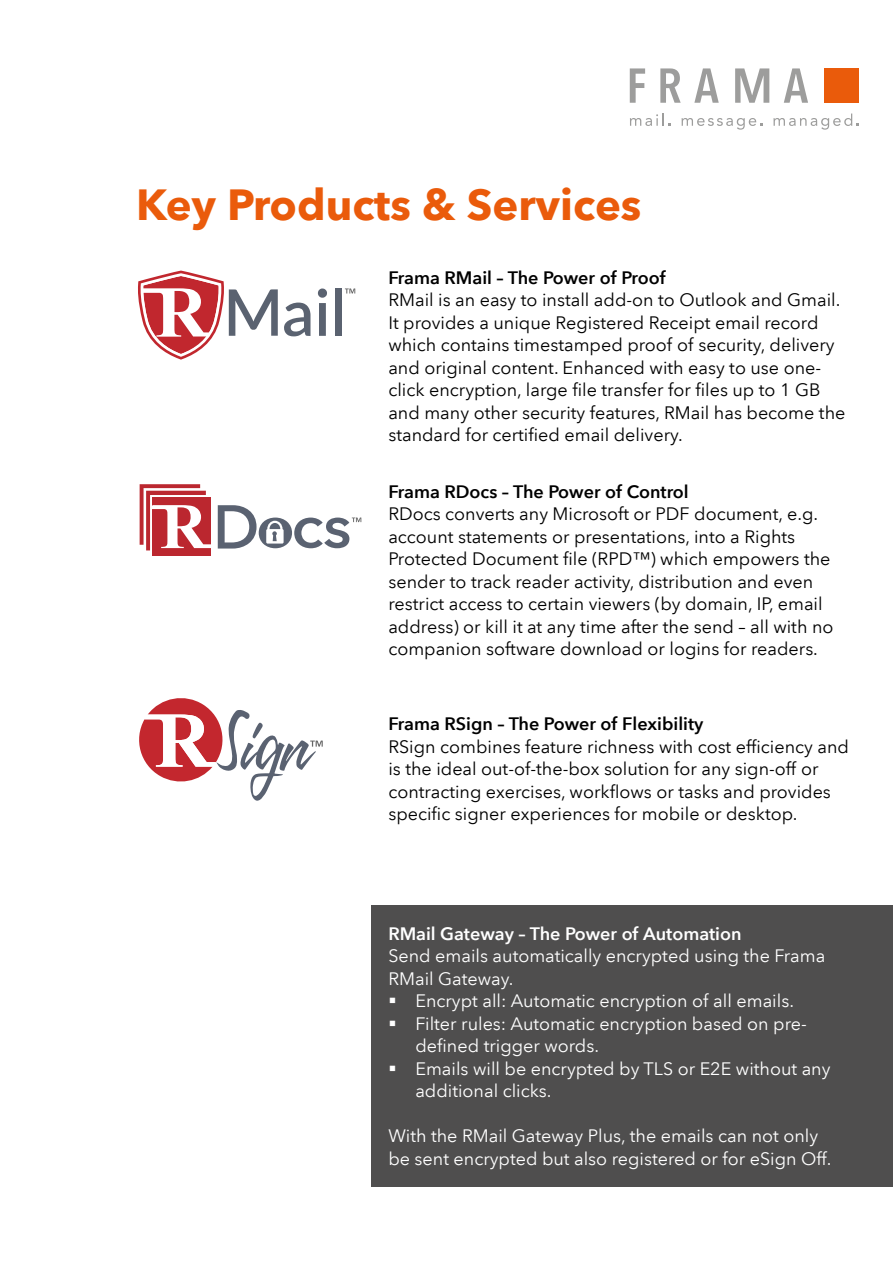
<style>
.page{position:relative;width:893px;height:1263px;background:#fff}
.page>*{position:absolute;margin:0;border:0;box-sizing:border-box;transform-origin:0 0}
.t1{font:700 43.5px "Avenir Next LT Pro";color:#ea5b0b}
.t2{font:18px/22.5px "Avenir Next LT Pro";color:#000}
.t3{font:18px/22.5px "Avenir Next LT Pro";color:#fff}
.t4{font:600 18px "Avenir Next LT Pro";color:#000}
.t5{font:600 18px "Avenir Next LT Pro";color:#fff}
</style>
<div class="page">
<div style="left:371px;top:905px;width:522px;height:281px;background:#4f4e4e"></div>
<div style="left:824px;top:68px;width:35px;height:35px;background:#ea5b0b"></div>
<svg style="left:630px;top:68px;width:15px;height:35px"></svg>
<svg style="left:660px;top:68px;width:21px;height:35px"></svg>
<svg style="left:694px;top:68px;width:25px;height:35px"></svg>
<svg style="left:784px;top:68px;width:24px;height:35px"></svg>
<svg style="left:735px;top:68px;width:34px;height:35px"></svg>
<svg style="left:630px;top:114px;width:41px;height:12px"></svg>
<svg style="left:682px;top:118px;width:80px;height:12px"></svg>
<svg style="left:773px;top:114px;width:86px;height:16px"></svg>
<div style="left:153px;top:498px;width:58px;height:58px;background:#bb272f"></div>
<svg style="left:140px;top:484px;width:71px;height:66px"></svg>
<svg style="left:218px;top:505px;width:143px;height:43px"></svg>
<svg style="left:138px;top:271px;width:140px;height:89px"></svg>
<svg style="left:284px;top:302px;width:26px;height:34px"></svg>
<svg style="left:318px;top:288px;width:9px;height:48px"></svg>
<div style="left:335px;top:288px;width:7px;height:48px;background:#5a6270"></div>
<svg style="left:345px;top:288px;width:10px;height:5px"></svg>
<svg style="left:139px;top:698px;width:184px;height:103px"></svg>
<h1 class="t1" style="left:136px;top:178px;width:507px">Key Products &amp; Services</h1>
<p class="t4" style="left:388px;top:267px;width:279px">Frama RMail – The Power of Proof</p>
<p class="t2" style="left:388px;top:289px;width:459px">RMail is an easy to install add-on to Outlook and Gmail.<br>It provides a unique Registered Receipt email record which contains timestamped proof of security, delivery and original content. Enhanced with easy to use one&shy;click encryption, large file transfer for files up to 1 GB and many other security features, RMail has become the standard for certified email delivery.</p>
<p class="t4" style="left:388px;top:480px;width:302px">Frama RDocs – The Power of Control</p>
<p class="t2" style="left:388px;top:502px;width:447px">RDocs converts any Microsoft or PDF document, e.g. account statements or presentations, into a Rights Protected Document file (RPD™) which empowers the sender to track reader activity, distribution and even restrict access to certain viewers (by domain, IP, email address) or kill it at any time after the send – all with no companion software download or logins for readers.</p>
<p class="t4" style="left:388px;top:713px;width:316px">Frama RSign – The Power of Flexibility</p>
<p class="t2" style="left:388px;top:735px;width:462px">RSign combines feature richness with cost efficiency and is the ideal out-of-the-box solution for any sign-off or contracting exercises, workflows or tasks and provides specific signer experiences for mobile or desktop.</p>
<p class="t5" style="left:388px;top:923px;width:355px">RMail Gateway – The Power of Automation</p>
<p class="t3" style="left:388px;top:945px;width:438px">Send emails automatically encrypted using the Frama</p>
<p class="t3" style="left:388px;top:967px;width:127px">RMail Gateway.</p>
<p class="t3" style="left:415px;top:990px;width:380px">Encrypt all: Automatic encryption of all emails.</p>
<p class="t3" style="left:415px;top:1012px;width:393px">Filter rules: Automatic encryption based on pre-</p>
<p class="t3" style="left:415px;top:1035px;width:185px">defined trigger words.</p>
<p class="t3" style="left:415px;top:1057px;width:417px">Emails will be encrypted by TLS or E2E without any</p>
<p class="t3" style="left:415px;top:1080px;width:138px">additional clicks.</p>
<p class="t3" style="left:388px;top:1125px;width:444px">With the RMail Gateway Plus, the emails can not only be sent encrypted but also registered or for eSign Off.</p>
</div>
